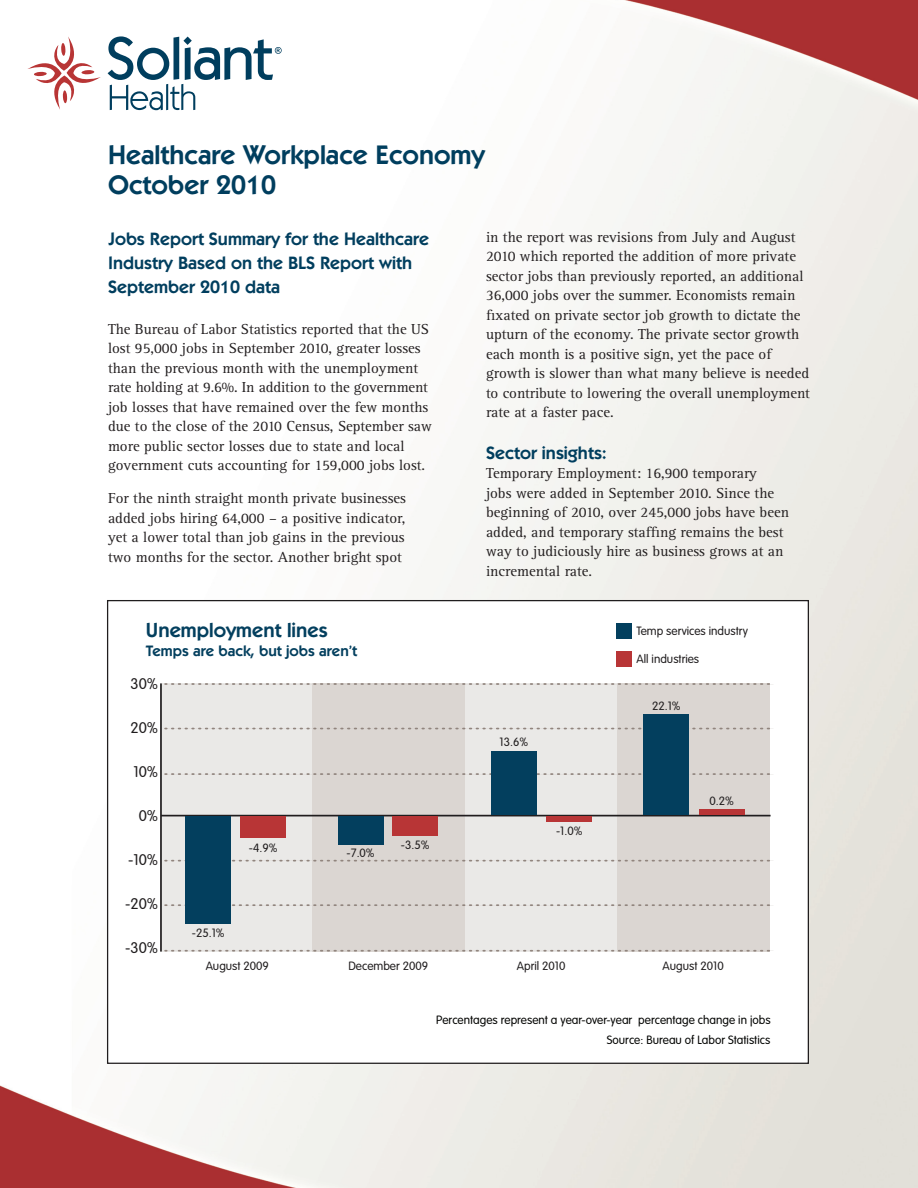
<style>
.page{position:relative;width:918px;height:1188px;background:#fff}
.page>*{position:absolute;margin:0;border:0;box-sizing:border-box;transform-origin:0 0}
.t1{font:600 27px/30px "Itc Kabel";color:#003e5e}
.t2{font:600 20.25px "Itc Kabel";color:#033f5e}
.t3{font:600 18px/24px "Itc Kabel";color:#003e5e}
.t4{font:600 15.3px "Itc Kabel";color:#033f5e}
.t5{font:300 15.3px "VAG Rounded Std";color:#201d1e}
.t6{font:15px/19.5px "Rotis Serif";color:#231f20}
.t7{font:300 11.85px "VAG Rounded Std";color:#201d1e}
.t8{font:300 11.85px "VAG Rounded Std";color:#040503}
</style>
<div class="page">
<img style="left:0;top:0;width:918px;height:1188px">
<div style="left:108px;top:601px;width:700px;height:462px;background:#fff"></div>
<div style="left:161px;top:683px;width:609px;height:268px;background:#eae9e7"></div>
<div style="left:313px;top:683px;width:152px;height:268px;background:#dbd6d2"></div>
<div style="left:617px;top:683px;width:153px;height:268px;background:#dbd6d2"></div>
<hr style="left:161px;top:815px;width:610px;height:1px;background:#201d1e">
<svg style="left:165px;top:950px;width:608px;height:2px"></svg>
<svg style="left:165px;top:904px;width:608px;height:2px"></svg>
<svg style="left:165px;top:860px;width:608px;height:2px"></svg>
<svg style="left:165px;top:773px;width:608px;height:2px"></svg>
<svg style="left:165px;top:728px;width:608px;height:1px"></svg>
<svg style="left:165px;top:683px;width:608px;height:2px"></svg>
<hr style="left:160px;top:683px;width:2px;height:269px;background:#201d1e">
<div style="left:699px;top:809px;width:46px;height:6px;background:#b83536"></div>
<div style="left:643px;top:714px;width:46px;height:101px;background:#033f5e"></div>
<div style="left:546px;top:816px;width:46px;height:6px;background:#b83536"></div>
<div style="left:491px;top:751px;width:46px;height:64px;background:#033f5e"></div>
<div style="left:185px;top:816px;width:46px;height:108px;background:#033f5e"></div>
<div style="left:240px;top:816px;width:45px;height:22px;background:#b83536"></div>
<div style="left:338px;top:816px;width:46px;height:29px;background:#033f5e"></div>
<div style="left:392px;top:816px;width:46px;height:19px;background:#b83536"></div>
<div style="left:616px;top:623px;width:16px;height:16px;background:#033f5e"></div>
<div style="left:616px;top:652px;width:16px;height:15px;background:#b83536"></div>
<svg style="left:27px;top:36px;width:74px;height:74px"></svg>
<svg style="left:81px;top:70px;width:13px;height:5px"></svg>
<svg style="left:108px;top:36px;width:174px;height:74px"></svg>
<h1 class="t1" style="left:108px;top:140px;width:379px">Healthcare Workplace Economy<br>October 2010</h1>
<p class="t3" style="left:108px;top:227px;width:323px">Jobs Report Summary for the Healthcare<br>Industry Based on the BLS Report with<br>September 2010 data</p>
<p class="t6" style="left:108px;top:320px;width:325px">The Bureau of Labor Statistics reported that the US lost 95,000 jobs in September 2010, greater losses than the previous month with the unemployment rate holding at 9.6%. In addition to the government job losses that have remained over the few months due to the close of the 2010 Census, September saw more public sector losses due to state and local government cuts accounting for 159,000 jobs lost.</p>
<p class="t6" style="left:108px;top:489px;width:300px;text-align:justify">For the ninth straight month private businesses added jobs hiring 64,000 – a positive indicator, yet a lower total than job gains in the previous two months for the sector. Another bright spot</p>
<p class="t6" style="left:486px;top:227px;width:326px">in the report was revisions from July and August 2010 which reported the addition of more private sector jobs than previously reported, an additional 36,000 jobs over the summer. Economists remain fixated on private sector job growth to dictate the upturn of the economy. The private sector growth each month is a positive sign, yet the pace of growth is slower than what many believe is needed to contribute to lowering the overall unemployment rate at a faster pace.</p>
<p class="t3" style="left:486px;top:440px;width:122px">Sector insights:</p>
<p class="t6" style="left:486px;top:464px;width:305px">Temporary Employment: 16,900 temporary<br>jobs were added in September 2010. Since the beginning of 2010, over 245,000 jobs have been added, and temporary staffing remains the best way to judiciously hire as business grows at an incremental rate.</p>
<h2 class="t2" style="left:146px;top:619px;width:183px">Unemployment lines</h2>
<p class="t4" style="left:146px;top:642px;width:213px">Temps are back, but jobs aren’t</p>
<p class="t5" style="left:131px;top:675px;width:29px">30%</p>
<p class="t5" style="left:131px;top:719px;width:29px">20%</p>
<p class="t5" style="left:133px;top:763px;width:26px">10%</p>
<p class="t5" style="left:139px;top:807px;width:21px">0%</p>
<p class="t5" style="left:128px;top:851px;width:32px">-10%</p>
<p class="t5" style="left:125px;top:895px;width:34px">-20%</p>
<p class="t5" style="left:125px;top:939px;width:34px">-30%</p>
<p class="t7" style="left:206px;top:959px;width:65px">August 2009</p>
<p class="t7" style="left:348px;top:959px;width:81px">December 2009</p>
<p class="t7" style="left:517px;top:959px;width:50px">April 2010</p>
<p class="t7" style="left:663px;top:959px;width:63px">August 2010</p>
<p class="t7" style="left:637px;top:624px;width:113px">Temp services industry</p>
<p class="t7" style="left:637px;top:653px;width:64px">All industries</p>
<p class="t7" style="left:652px;top:699px;width:30px">22.1%</p>
<p class="t7" style="left:500px;top:736px;width:30px">13.6%</p>
<p class="t7" style="left:710px;top:794px;width:26px">0.2%</p>
<p class="t7" style="left:556px;top:824px;width:28px">-1.0%</p>
<p class="t7" style="left:401px;top:838px;width:30px">-3.5%</p>
<p class="t7" style="left:249px;top:841px;width:30px">-4.9%</p>
<p class="t7" style="left:347px;top:846px;width:30px">-7.0%</p>
<p class="t7" style="left:192px;top:926px;width:34px">-25.1%</p>
<p class="t8" style="left:436px;top:1013px;width:336px">Percentages represent a year-over-year percentage change in jobs</p>
<p class="t8" style="left:607px;top:1033px;width:165px">Source: Bureau of Labor Statistics</p>
</div>
